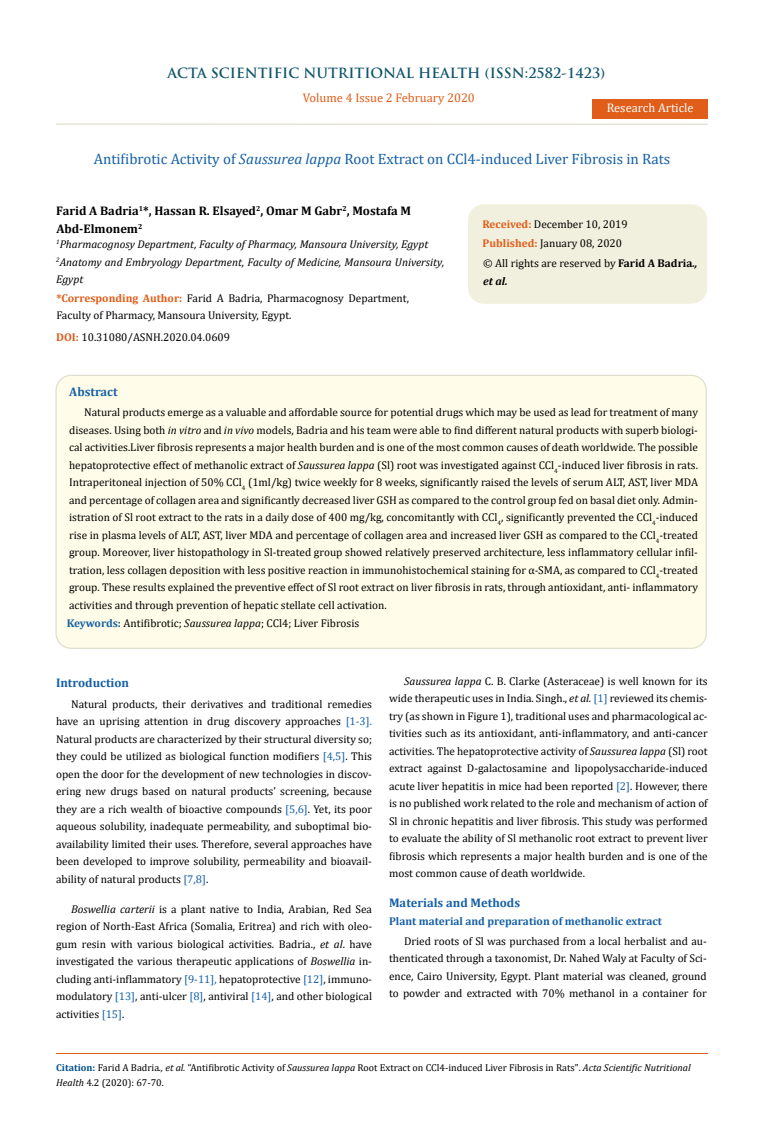
<style>
.page{position:relative;width:764px;height:1140px;background:#fff}
.page>*{position:absolute;margin:0;border:0;box-sizing:border-box;transform-origin:0 0}
.t1{font:15px "Cambria";color:#1560a6}
.t2{font:700 13.75px "Trajan Pro";color:#0e546a}
.t3{font:700 12.5px/17.5px "Cambria";color:#000}
.t4{font:700 12.5px "Cambria";color:#1560a6}
.t5{font:12.5px "Cambria";color:#e05d1a}
.t6{font:12.5px "Cambria";color:#fff}
.t7{font:11.25px/17.5px "Cambria";color:#000;text-align:justify}
.t8{font:italic 11.25px/17.5px "Cambria";color:#000}
.t9{font:700 11.25px "Cambria";color:#1560a6}
.t10{font:10px/15px "Cambria";color:#000}
.s1{font-style:italic}
.s2{font-weight:700;color:#e05d1a}
.s3{font-weight:700}
.s4{font-weight:700;font-style:italic}
.s5{font-weight:700;color:#1560a6}
.s6{font-weight:700;color:#0e546a}
.s7{color:#1560a6}
.s8{font-weight:700;color:#035089}
</style>
<div class="page">
<div style="left:592px;top:99px;width:115px;height:20px;background:#e05d1a"></div>
<div style="left:56px;top:375px;width:650px;height:273px;background:#fffde9;border-radius:15px"></div>
<div style="left:469px;top:205px;width:237px;height:98px;background:#f1f0de;border-radius:15px"></div>
<div style="left:468px;top:204px;width:239px;height:100px;border:1px solid #f1f0de;border-radius:15px"></div>
<hr style="left:56px;top:123px;width:651px;height:2px;background:#e0dfcd">
<hr style="left:56px;top:1054px;width:652px;height:1px;background:#e05d1a">
<p class="t2" style="left:167px;top:64px;width:439px">ACTA SCIENTIFIC NUTRITIONAL HEALTH (ISSN:2582-1423)</p>
<p class="t5" style="left:303px;top:91px;width:174px">Volume 4 Issue 2 February 2020</p>
<p class="t6" style="left:606px;top:100px;width:89px">Research Article</p>
<h1 class="t1" style="left:94px;top:150px;width:578px">Antifibrotic Activity of <span class="s1">Saussurea lappa</span> Root Extract on CCl4-induced Liver Fibrosis in Rats</h1>
<p class="t3" style="left:56px;top:202px;width:356px">Farid A Badria<sup>1</sup>*, Hassan R. Elsayed<sup>2</sup>, Omar M Gabr<sup>2</sup>, Mostafa M<br>Abd-Elmonem<sup>2</sup></p>
<p class="t8" style="left:56px;top:235px;width:389px"><sup>1</sup>Pharmacognosy Department, Faculty of Pharmacy, Mansoura University, Egypt<br><sup>2</sup>Anatomy and Embryology Department, Faculty of Medicine, Mansoura University,<br>Egypt</p>
<p class="t7" style="left:56px;top:289px;width:354px"><span class="s2">*Corresponding Author:</span> Farid A Badria, Pharmacognosy Department,<br>Faculty of Pharmacy, Mansoura University, Egypt.</p>
<p class="t7" style="left:482px;top:215px;width:147px"><span class="s2">Received:</span> December 10, 2019</p>
<p class="t7" style="left:483px;top:255px;width:216px">© All rights are reserved by <span class="s3">Farid A Badria</span><span class="s4">., et al.</span></p>
<p class="t7" style="left:482px;top:235px;width:141px"><span class="s2">Published:</span> January 08, 2020</p>
<p class="t7" style="left:56px;top:329px;width:175px"><span class="s2">DOI:</span> 10.31080/ASNH.2020.04.0609</p>
<p class="t4" style="left:69px;top:383px;width:50px">Abstract</p>
<p class="t7" style="left:69px;top:404px;width:630px;text-indent:15px">Natural products emerge as a valuable and affordable source for potential drugs which may be used as lead for treatment of many diseases. Using both <span class="s1">in vitro</span> and <span class="s1">in vivo</span> models, Badria and his team were able to find different natural products with superb biologi&shy;cal activities.Liver fibrosis represents a major health burden and is one of the most common causes of death worldwide. The possible hepatoprotective effect of methanolic extract of <span class="s1">Saussurea lappa</span> (Sl) root was investigated against CCl<sub>4</sub>-induced liver fibrosis in rats.<br>Intraperitoneal injection of 50% CCl<sub>4</sub> (1ml/kg) twice weekly for 8 weeks, significantly raised the levels of serum ALT, AST, liver MDA and percentage of collagen area and significantly decreased liver GSH as compared to the control group fed on basal diet only. Admin&shy;istration of Sl root extract to the rats in a daily dose of 400 mg/kg, concomitantly with CCl<sub>4</sub>, significantly prevented the CCl<sub>4</sub>-induced rise in plasma levels of ALT, AST, liver MDA and percentage of collagen area and increased liver GSH as compared to the CCl<sub>4</sub>-treated group. Moreover, liver histopathology in Sl-treated group showed relatively preserved architecture, less inflammatory cellular infil&shy;tration, less collagen deposition with less positive reaction in immunohistochemical staining for α-SMA, as compared to CCl<sub>4</sub>-treated group. These results explained the preventive effect of Sl root extract on liver fibrosis in rats, through antioxidant, anti- inflammatory activities and through prevention of hepatic stellate cell activation.</p>
<p class="t7" style="left:67px;top:615px;width:294px"><span class="s5">Keywords</span><span class="s6">:</span> Antifibrotic; <span class="s1">Saussurea lappa</span>; CCl4; Liver Fibrosis</p>
<p class="t4" style="left:56px;top:674px;width:75px">Introduction</p>
<p class="t7" style="left:56px;top:695px;width:317px;text-indent:15px">Natural products, their derivatives and traditional remedies have an uprising attention in drug discovery approaches <span class="s7">[1-3].<br></span>Natural products are characterized by their structural diversity so; they could be utilized as biological function modifiers <span class="s7">[4,5]</span>. This open the door for the development of new technologies in discov&shy;ering new drugs based on natural products’ screening, because they are a rich wealth of bioactive compounds <span class="s7">[5,6]</span>. Yet, its poor aqueous solubility, inadequate permeability, and suboptimal bio&shy;availability limited their uses. Therefore, several approaches have been developed to improve solubility, permeability and bioavail&shy;ability of natural products <span class="s7">[7,8]</span>.</p>
<p class="t7" style="left:56px;top:900px;width:317px;text-indent:15px"><span class="s1">Boswellia carterii</span> is a plant native to India, Arabian, Red Sea region of North-East Africa (Somalia, Eritrea) and rich with oleo&shy;gum resin with various biological activities. Badria., <span class="s1">et al</span>. have investigated the various therapeutic applications of <span class="s1">Boswellia</span> in&shy;cluding anti-inflammatory <span class="s7">[9-11],</span> hepatoprotective <span class="s7">[12]</span>, immuno&shy;modulatory <span class="s7">[13]</span>, anti-ulcer <span class="s7">[8]</span>, antiviral <span class="s7">[14]</span>, and other biological activities <span class="s7">[15]</span>.</p>
<p class="t7" style="left:389px;top:672px;width:320px;text-indent:15px"><span class="s1">Saussurea lappa</span> C. B. Clarke (Asteraceae) is well known for its wide therapeutic uses in India. Singh., <span class="s1">et al.</span> <span class="s7">[1]</span> reviewed its chemis&shy;try (as shown in Figure 1), traditional uses and pharmacological ac&shy;tivities such as its antioxidant, anti-inflammatory, and anti-cancer activities. The hepatoprotective activity of <span class="s1">Saussurea lappa</span> (Sl) root extract against D-galactosamine and lipopolysaccharide-induced acute liver hepatitis in mice had been reported <span class="s7">[2]</span>. However, there is no published work related to the role and mechanism of action of Sl in chronic hepatitis and liver fibrosis. This study was performed to evaluate the ability of Sl methanolic root extract to prevent liver fibrosis which represents a major health burden and is one of the most common cause of death worldwide.</p>
<p class="t4" style="left:389px;top:894px;width:133px">Materials and Methods</p>
<p class="t9" style="left:389px;top:913px;width:274px">Plant material and preparation of methanolic extract</p>
<p class="t7" style="left:389px;top:932px;width:319px;text-indent:15px">Dried roots of Sl was purchased from a local herbalist and au&shy;thenticated through a taxonomist, Dr. Nahed Waly at Faculty of Sci&shy;ence, Cairo University, Egypt. Plant material was cleaned, ground to powder and extracted with 70% methanol in a container for</p>
<p class="t10" style="left:56px;top:1060px;width:636px"><span class="s8">Citation:</span> Farid A Badria<span class="s1">., et al.</span> “Antifibrotic Activity of <span class="s1">Saussurea lappa</span> Root Extract on CCl4-induced Liver Fibrosis in Rats". <span class="s1">Acta Scientific Nutritional<br>Health</span> 4.2 (2020): 67-70.</p>
</div>
